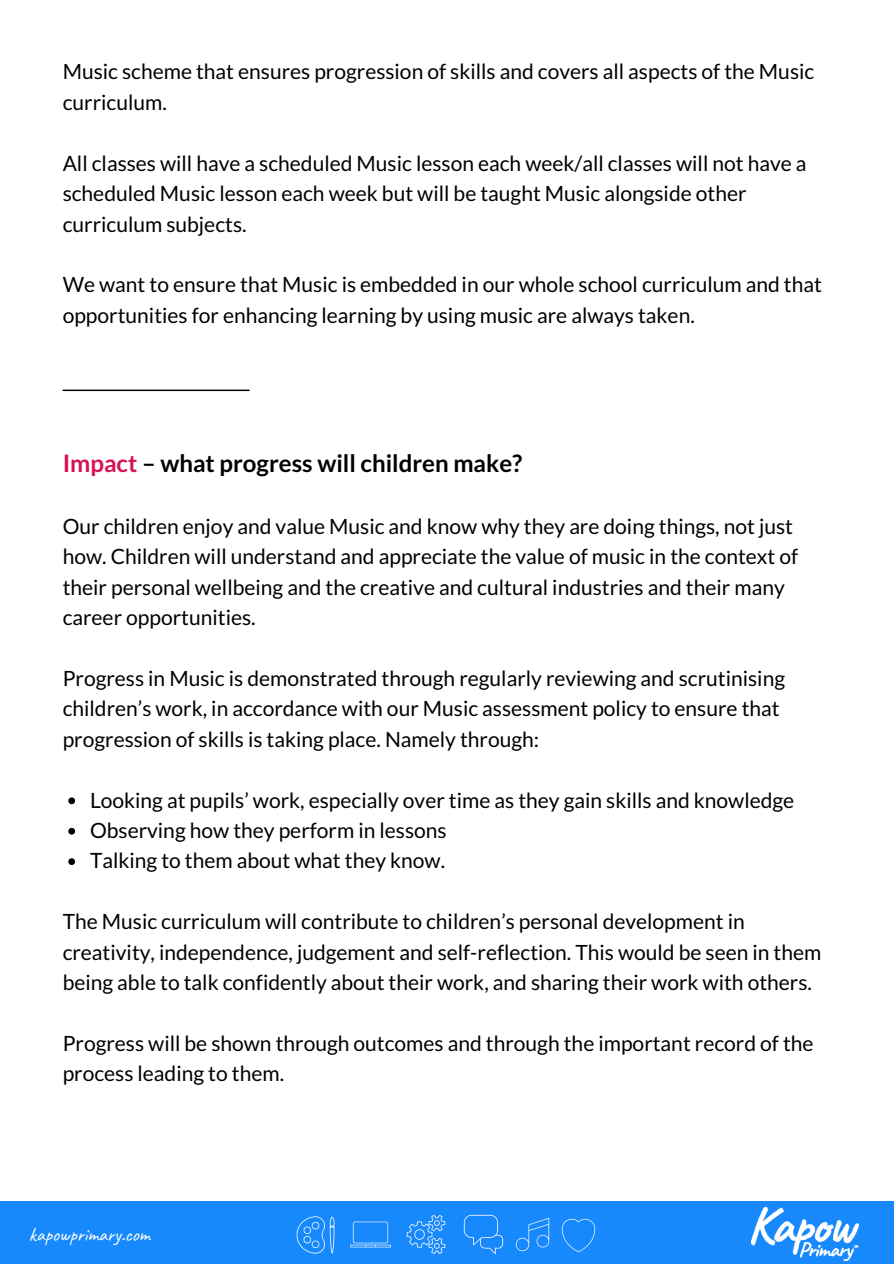
<style>
.page{position:relative;width:894px;height:1264px;background:#fff}
.page>*{position:absolute;margin:0;border:0;box-sizing:border-box;transform-origin:0 0}
.t1{font:700 24px "Lato";color:#000}
.t2{font:21px/30.5px "Lato";color:#000}
.t3{font:19.65px "Caveat";color:#fff}
.s1{color:#d81155}
</style>
<div class="page">
<div style="left:0;top:1201px;width:893px;height:62px;background:#1789fc"></div>
<img style="left:296px;top:1208px;width:95px;height:46px">
<img style="left:397px;top:1213px;width:107px;height:43px">
<img style="left:504px;top:1213px;width:46px;height:43px">
<img style="left:552px;top:1213px;width:49px;height:42px">
<img style="left:751px;top:1207px;width:107px;height:53px">
<svg style="left:68px;top:797px;width:7px;height:7px"></svg>
<svg style="left:68px;top:827px;width:7px;height:7px"></svg>
<svg style="left:68px;top:858px;width:7px;height:7px"></svg>
<svg style="left:63px;top:389px;width:186px;height:2px"></svg>
<p class="t2" style="left:63px;top:56px;width:753px">Music scheme that ensures progression of skills and covers all aspects of the Music curriculum.</p>
<p class="t2" style="left:63px;top:147px;width:745px">All classes will have a scheduled Music lesson each week/all classes will not have a scheduled Music lesson each week but will be taught Music alongside other curriculum subjects.</p>
<p class="t2" style="left:63px;top:269px;width:760px">We want to ensure that Music is embedded in our whole school curriculum and that opportunities for enhancing learning by using music are always taken.</p>
<p class="t1" style="left:63px;top:448px;width:461px"><span class="s1">Impact</span> – what progress will children make?</p>
<p class="t2" style="left:63px;top:510px;width:736px">Our children enjoy and value Music and know why they are doing things, not just how. Children will understand and appreciate the value of music in the context of their personal wellbeing and the creative and cultural industries and their many career opportunities.</p>
<p class="t2" style="left:63px;top:662px;width:723px">Progress in Music is demonstrated through regularly reviewing and scrutinising children’s work, in accordance with our Music assessment policy to ensure that progression of skills is taking place. Namely through:</p>
<p class="t2" style="left:90px;top:784px;width:705px">Looking at pupils’ work, especially over time as they gain skills and knowledge<br>Observing how they perform in lessons<br>Talking to them about what they know.</p>
<p class="t2" style="left:63px;top:905px;width:760px">The Music curriculum will contribute to children’s personal development in creativity, independence, judgement and self-reflection. This would be seen in them being able to talk confidently about their work, and sharing their work with others.</p>
<p class="t2" style="left:63px;top:1027px;width:752px">Progress will be shown through outcomes and through the important record of the process leading to them.</p>
<p class="t3" style="left:29px;top:1221px;width:122px">kapowprimary.com</p>
</div>
